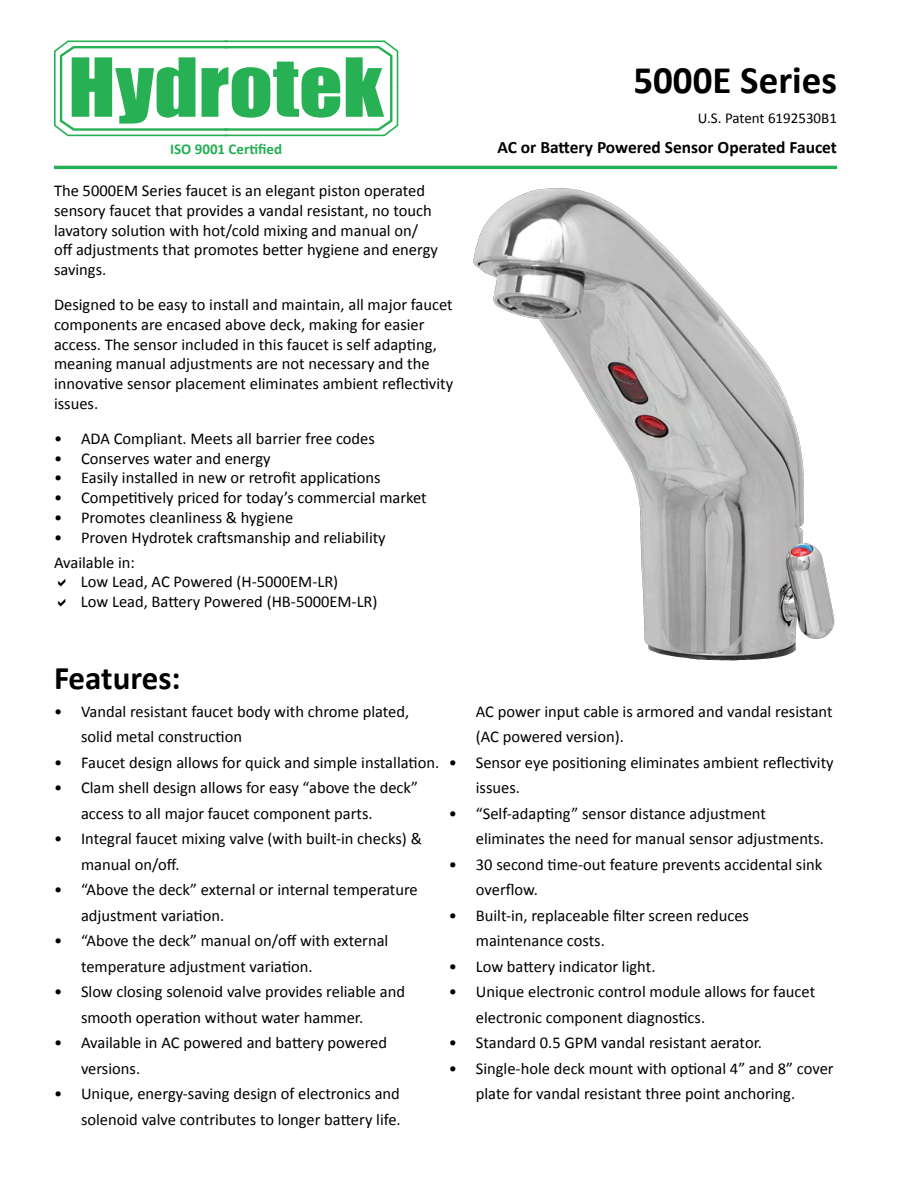
<style>
.page{position:relative;width:918px;height:1188px;background:#fff}
.page>*{position:absolute;margin:0;border:0;box-sizing:border-box;transform-origin:0 0}
.t1{font:700 39px "Calibri";color:#000}
.t2{font:700 33px "Calibri";color:#000}
.t3{font:700 17.4px "Calibri";color:#000}
.t4{font:16.5px/25.5px "Calibri";color:#000}
.t5{font:15px "Calibri";color:#000}
.t6{font:700 15px "Calibri";color:#23af53}
</style>
<div class="page">
<hr style="left:54px;top:166px;width:783px;height:3px;background:#23af53">
<svg style="left:54px;top:40px;width:344px;height:96px"></svg>
<img style="left:473px;top:188px;width:362px;height:473px">
<p class="t6" style="left:170px;top:139px;width:113px">ISO 9001 Certified</p>
<p class="t4" style="left:54px;top:181px;width:385px;line-height:19.8px">The 5000EM Series faucet is an elegant piston operated sensory faucet that provides a vandal resistant, no touch lavatory solution with hot/cold mixing and manual on/ off adjustments that promotes better hygiene and energy savings.</p>
<p class="t4" style="left:54px;top:295px;width:401px;line-height:19.8px">Designed to be easy to install and maintain, all major faucet components are encased above deck, making for easier access. The sensor included in this faucet is self adapting, meaning manual adjustments are not necessary and the innovative sensor placement eliminates ambient reflectivity issues.</p>
<p class="t4" style="left:54px;top:426px;width:322px">• ADA Compliant. Meets all barrier free codes</p>
<p class="t4" style="left:54px;top:445px;width:218px">• Conserves water and energy</p>
<p class="t4" style="left:54px;top:465px;width:328px">• Easily installed in new or retrofit applications</p>
<p class="t4" style="left:54px;top:485px;width:374px">• Competitively priced for today’s commercial market</p>
<p class="t4" style="left:54px;top:505px;width:241px">• Promotes cleanliness &amp; hygiene</p>
<p class="t4" style="left:54px;top:525px;width:333px">• Proven Hydrotek craftsmanship and reliability</p>
<p class="t4" style="left:54px;top:550px;width:83px">Available in:</p>
<p class="t4" style="left:81px;top:569px;width:259px">Low Lead, AC Powered (H-5000EM-LR)</p>
<p class="t4" style="left:81px;top:589px;width:298px">Low Lead, Battery Powered (HB-5000EM-LR)</p>
<p class="t1" style="left:633px;top:55px;width:205px">5000E Series</p>
<p class="t5" style="left:698px;top:108px;width:141px">U.S. Patent 6192530B1</p>
<p class="t3" style="left:497px;top:136px;width:341px">AC or Battery Powered Sensor Operated Faucet</p>
<p class="t2" style="left:54px;top:657px;width:128px">Features:</p>
<p class="t4" style="left:81px;top:698px;width:330px;text-indent:-27px">• Vandal resistant faucet body with chrome plated, solid metal construction</p>
<p class="t4" style="left:54px;top:749px;width:387px">• Faucet design allows for quick and simple installation.</p>
<p class="t4" style="left:81px;top:775px;width:338px;text-indent:-27px">• Clam shell design allows for easy “above the deck” access to all major faucet component parts.</p>
<p class="t4" style="left:81px;top:826px;width:342px;text-indent:-27px">• Integral faucet mixing valve (with built-in checks) &amp; manual on/off.</p>
<p class="t4" style="left:81px;top:877px;width:338px;text-indent:-27px">• “Above the deck” external or internal temperature adjustment variation.</p>
<p class="t4" style="left:81px;top:928px;width:309px;text-indent:-27px">• “Above the deck” manual on/off with external temperature adjustment variation.</p>
<p class="t4" style="left:81px;top:979px;width:326px;text-indent:-27px">• Slow closing solenoid valve provides reliable and smooth operation without water hammer.</p>
<p class="t4" style="left:81px;top:1030px;width:308px;text-indent:-27px">• Available in AC powered and battery powered versions.</p>
<p class="t4" style="left:54px;top:1081px;width:348px;text-align:right">• Unique, energy-saving design of electronics and solenoid valve contributes to longer battery life.</p>
<p class="t4" style="left:476px;top:698px;width:358px">AC power input cable is armored and vandal resistant (AC powered version).</p>
<p class="t4" style="left:476px;top:749px;width:359px;text-indent:-27px">• Sensor eye positioning eliminates ambient reflectivity issues.</p>
<p class="t4" style="left:476px;top:800px;width:350px;text-indent:-27px">• “Self-adapting” sensor distance adjustment eliminates the need for manual sensor adjustments.</p>
<p class="t4" style="left:476px;top:851px;width:348px;text-indent:-27px">• 30 second time-out feature prevents accidental sink overflow.</p>
<p class="t4" style="left:476px;top:902px;width:275px;text-indent:-27px">• Built-in, replaceable filter screen reduces maintenance costs.</p>
<p class="t4" style="left:449px;top:953px;width:208px">• Low battery indicator light.</p>
<p class="t4" style="left:476px;top:979px;width:341px;text-indent:-27px">• Unique electronic control module allows for faucet electronic component diagnostics.</p>
<p class="t4" style="left:449px;top:1030px;width:315px">• Standard 0.5 GPM vandal resistant aerator.</p>
<p class="t4" style="left:476px;top:1055px;width:359px;text-indent:-27px">• Single-hole deck mount with optional 4” and 8” cover plate for vandal resistant three point anchoring.</p>
</div>
